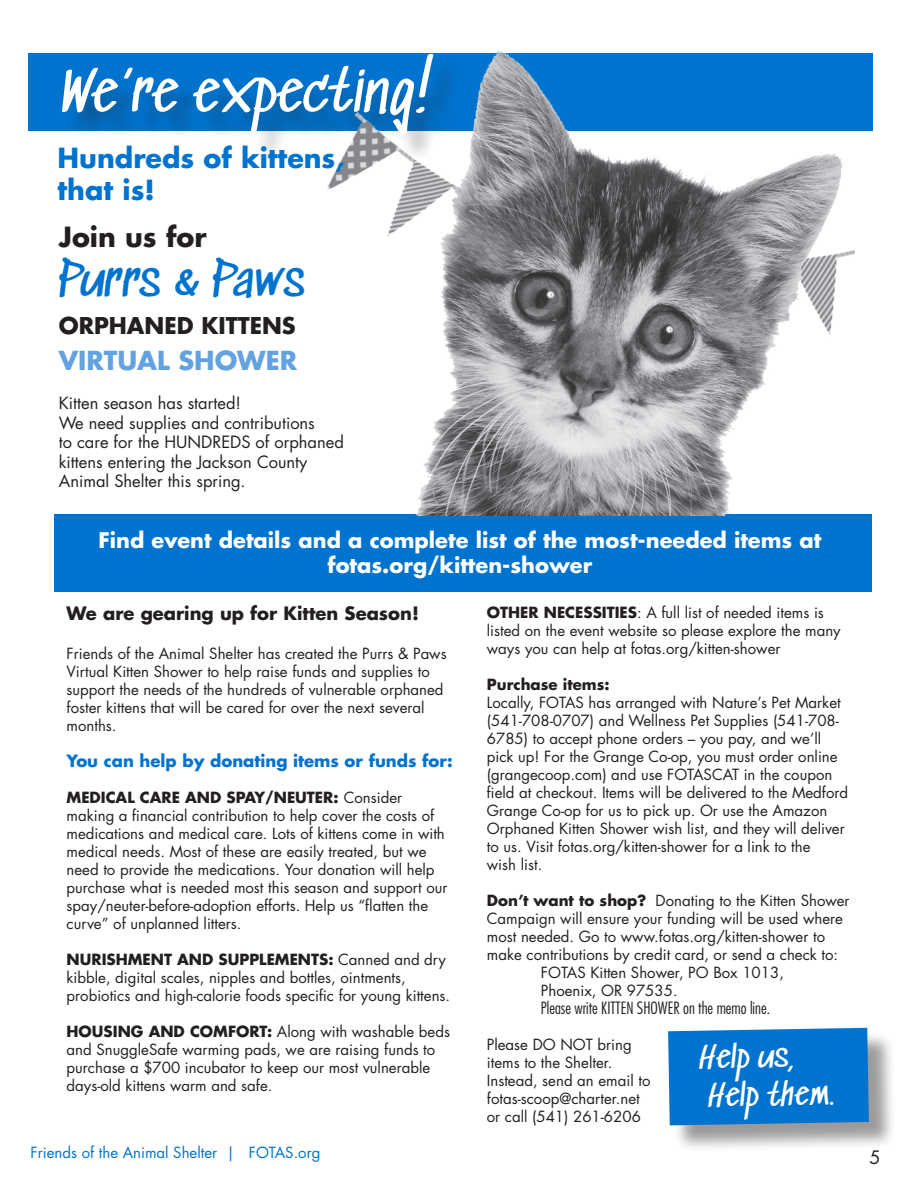
<style>
.page{position:relative;width:918px;height:1188px;background:#fff}
.page>*{position:absolute;margin:0;border:0;box-sizing:border-box;transform-origin:0 0}
.t1{font:54px "Sedgwick Ave";color:#fff}
.t2{font:45px "Sedgwick Ave";color:#0073ce}
.t3{font:30px/38px "Sedgwick Ave";color:#fff}
.t4{font:700 27px "Futura Std";color:#0073ce}
.t5{font:700 27px "Futura Std";color:#231f20}
.t6{font:700 25.5px "Futura Std";color:#62a2e0}
.t7{font:700 22.5px "Futura Std";color:#231f20}
.t8{font:700 21px/25.2px "Futura Std";color:#fff;text-align:center}
.t9{font:700 18px "Futura Std";color:#231f20}
.t10{font:18px "Futura Std";color:#231f20}
.t11{font:16.5px/19.5px "Futura Std";color:#231f20}
.t12{font:300 condensed 16.5px "Futura Std";color:#231f20}
.t13{font:700 16.5px "Futura Std";color:#0073ce}
.t14{font:15px/18px "Futura Std";color:#231f20}
.t15{font:15px "Futura Std";color:#0073ce}
.t16{font:700 15px "Futura Std";color:#231f20}
.s1{font-weight:400}
.s2{font-weight:700}
</style>
<div class="page">
<div style="left:28px;top:53px;width:845px;height:78px;background:#0073ce"></div>
<div style="left:66px;top:58px;width:395px;height:106px;background:#231f20;opacity:.33"></div>
<div style="left:54px;top:515px;width:817px;height:77px;background:#0073ce"></div>
<div style="left:672px;top:1031px;width:224px;height:122px;background:#231f20;opacity:.45"></div>
<div style="left:668px;top:1028px;width:201px;height:97px;background:#0073ce"></div>
<img style="left:251px;top:58px;width:604px;height:197px">
<img style="left:415px;top:50px;width:434px;height:466px">
<p class="t1" style="left:61px;top:63px;width:376px">We’re expecting!</p>
<p class="t4" style="left:58px;top:140px;width:289px">Hundreds of kittens,</p>
<p class="t4" style="left:58px;top:171px;width:99px">that is!</p>
<p class="t5" style="left:59px;top:219px;width:149px">Join us for</p>
<p class="t2" style="left:59px;top:256px;width:248px">Purrs &amp; Paws</p>
<p class="t7" style="left:59px;top:311px;width:238px">ORPHANED KITTENS</p>
<p class="t6" style="left:59px;top:344px;width:240px">VIRTUAL SHOWER</p>
<p class="t11" style="left:59px;top:394px;width:184px">Kitten season has started!</p>
<p class="t11" style="left:59px;top:413px;width:258px">We need supplies and contributions</p>
<p class="t11" style="left:59px;top:433px;width:287px">to care for the HUNDREDS of orphaned kittens entering the Jackson County</p>
<p class="t11" style="left:59px;top:472px;width:188px">Animal Shelter this spring.</p>
<p class="t8" style="left:98px;top:527px;width:724px">Find event details and a complete list of the most-needed items at fotas.org/kitten-shower</p>
<p class="t9" style="left:67px;top:601px;width:354px">We are gearing up for Kitten Season!</p>
<p class="t14" style="left:67px;top:645px;width:382px">Friends of the Animal Shelter has created the Purrs &amp; Paws<br>Virtual Kitten Shower to help raise funds and supplies to</p>
<p class="t14" style="left:67px;top:681px;width:379px">support the needs of the hundreds of vulnerable orphaned foster kittens that will be cared for over the next several months.</p>
<p class="t13" style="left:67px;top:750px;width:388px">You can help by donating items or funds for:</p>
<p class="t16" style="left:67px;top:788px;width:337px">MEDICAL CARE AND SPAY/NEUTER: <span class="s1">Consider</span></p>
<p class="t14" style="left:67px;top:807px;width:380px">making a financial contribution to help cover the costs of medications and medical care. Lots of kittens come in with medical needs. Most of these are easily treated, but we</p>
<p class="t14" style="left:67px;top:861px;width:382px">need to provide the medications. Your donation will help purchase what is needed most this season and support our spay/neuter-before-adoption efforts. Help us “flatten the curve” of unplanned litters.</p>
<p class="t14" style="left:67px;top:951px;width:381px"><span class="s2">NURISHMENT AND SUPPLEMENTS:</span> Canned and dry kibble, digital scales, nipples and bottles, ointments,</p>
<p class="t14" style="left:67px;top:987px;width:385px">probiotics and high-calorie foods specific for young kittens.</p>
<p class="t14" style="left:67px;top:1023px;width:385px"><span class="s2">HOUSING AND COMFORT:</span> Along with washable beds and SnuggleSafe warming pads, we are raising funds to</p>
<p class="t14" style="left:67px;top:1059px;width:365px">purchase a $700 incubator to keep our most vulnerable days-old kittens warm and safe.</p>
<p class="t15" style="left:31px;top:1143px;width:291px">Friends of the Animal Shelter | FOTAS.org</p>
<p class="t14" style="left:487px;top:603px;width:355px"><span class="s2">OTHER NECESSITIES</span>: A full list of needed items is listed on the event website so please explore the many ways you can help at fotas.org/kitten-shower</p>
<p class="t14" style="left:487px;top:675px;width:363px"><span class="s2">Purchase items:<br></span>Locally, FOTAS has arranged with Nature’s Pet Market (541-708-0707) and Wellness Pet Supplies (541-708- 6785) to accept phone orders – you pay, and we’ll pick up! For the Grange Co-op, you must order online (grangecoop.com) and use FOTASCAT in the coupon field at checkout. Items will be delivered to the Medford Grange Co-op for us to pick up. Or use the Amazon</p>
<p class="t14" style="left:487px;top:819px;width:359px">Orphaned Kitten Shower wish list, and they will deliver to us. Visit fotas.org/kitten-shower for a link to the</p>
<p class="t14" style="left:487px;top:855px;width:57px">wish list.</p>
<p class="t14" style="left:487px;top:891px;width:364px"><span class="s2">Don’t want to shop?</span> Donating to the Kitten Shower</p>
<p class="t14" style="left:487px;top:909px;width:358px">Campaign will ensure your funding will be used where most needed. Go to www.fotas.org/kitten-shower to make contributions by credit card, or send a check to:</p>
<p class="t14" style="left:541px;top:963px;width:245px">FOTAS Kitten Shower, PO Box 1013,</p>
<p class="t14" style="left:541px;top:981px;width:138px">Phoenix, OR 97535.</p>
<p class="t12" style="left:541px;top:998px;width:231px">Please write KITTEN SHOWER on the memo line.</p>
<p class="t14" style="left:487px;top:1035px;width:146px">Please DO NOT bring</p>
<p class="t14" style="left:487px;top:1053px;width:127px">items to the Shelter.</p>
<p class="t14" style="left:487px;top:1071px;width:165px">Instead, send an email to</p>
<p class="t14" style="left:487px;top:1089px;width:155px">fotas-scoop@charter.net</p>
<p class="t14" style="left:487px;top:1107px;width:156px">or call (541) 261-6206</p>
<p class="t3" style="left:698px;top:1040px;width:137px;rotate:-1deg">Help us,<br>Help them.</p>
<p class="t10" style="left:869px;top:1146px;width:13px">5</p>
</div>
